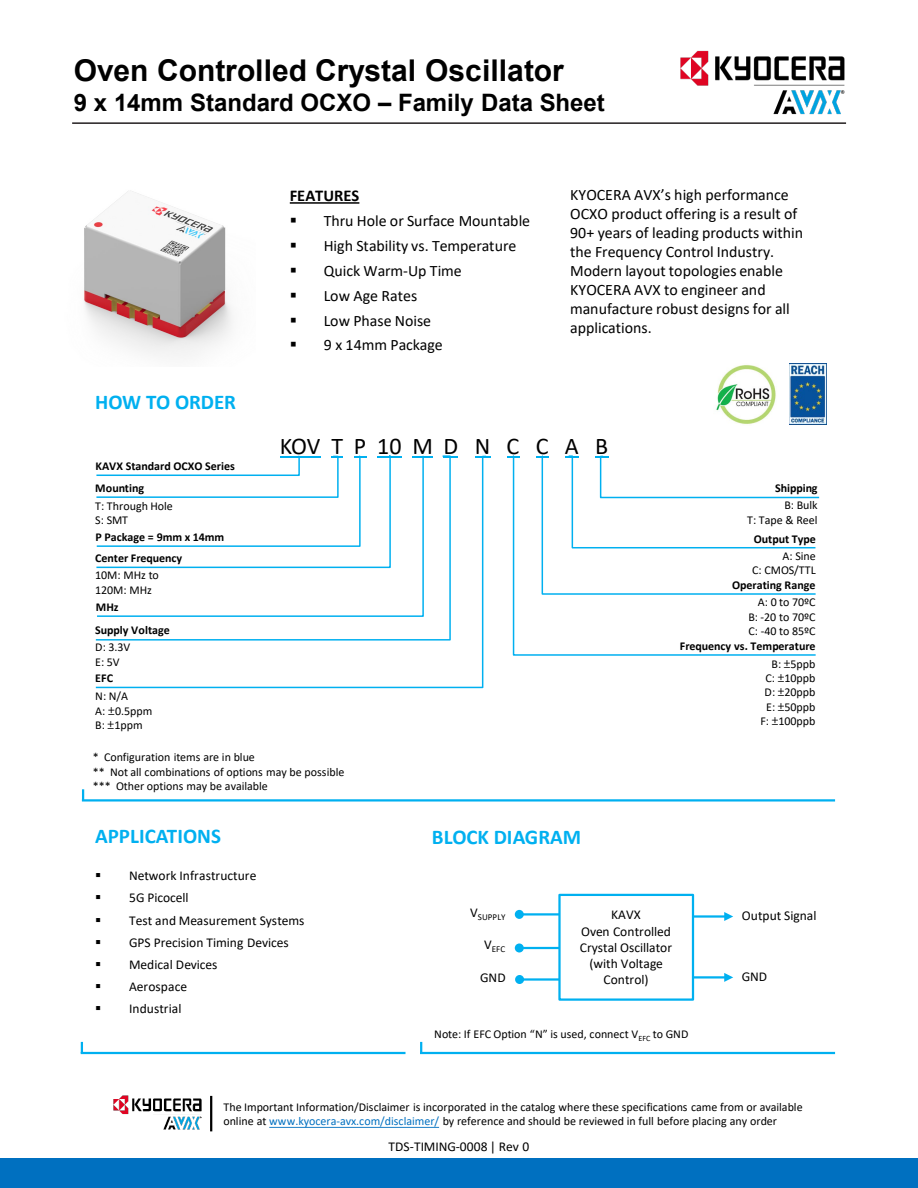
<style>
.page{position:relative;width:918px;height:1188px;background:#fff}
.page>*{position:absolute;margin:0;border:0;box-sizing:border-box;transform-origin:0 0}
.t1{font:700 30px "Arial";color:#000}
.t2{font:700 24px "Arial";letter-spacing:-.005em;color:#000}
.t3{font:24px "Calibri";color:#000}
.t4{font:700 21px "Calibri";letter-spacing:-.005em;color:#00b0f0}
.t5{font:700 16.5px "Calibri";color:#000}
.t6{font:15.9px/18.9px "Calibri";color:#000}
.t7{font:13.5px/16.2px "Calibri";color:#000}
.t8{font:12px/14.4px "Calibri";color:#000}
.t9{font:700 12px "Calibri";letter-spacing:-.005em;color:#000}
.t10{font:9px "Calibri";letter-spacing:.01em;color:#000}
.s1{font-family:"Century Gothic"}
.s2{color:#fff}
.s3{color:#0070c0}
</style>
<div class="page">
<hr style="left:72px;top:122px;width:774px;height:2px;background:#231f20">
<img style="left:113px;top:1095px;width:98px;height:37px">
<hr style="left:210px;top:1096px;width:2px;height:35px;background:#000">
<svg style="left:269px;top:1127px;width:170px;height:1px"></svg>
<div style="left:0;top:1159px;width:918px;height:29px;background:#0070c0"></div>
<img style="left:661px;top:50px;width:186px;height:74px">
<svg style="left:290px;top:202px;width:69px;height:2px"></svg>
<hr style="left:81px;top:1052px;width:325px;height:2px;background:#00b0f0">
<hr style="left:420px;top:1052px;width:415px;height:2px;background:#00b0f0">
<svg style="left:420px;top:1042px;width:2px;height:10px"></svg>
<svg style="left:81px;top:1042px;width:2px;height:10px"></svg>
<img style="left:716px;top:365px;width:60px;height:59px">
<img style="left:789px;top:364px;width:37px;height:60px">
<div style="left:558px;top:894px;width:136px;height:107px;border:2px solid #00b0f0"></div>
<hr style="left:693px;top:915px;width:33px;height:3px;background:#00b0f0">
<svg style="left:724px;top:912px;width:9px;height:9px"></svg>
<hr style="left:693px;top:976px;width:33px;height:3px;background:#00b0f0">
<svg style="left:724px;top:973px;width:9px;height:9px"></svg>
<hr style="left:519px;top:913px;width:41px;height:3px;background:#00b0f0">
<div style="left:515px;top:910px;width:9px;height:9px;background:#00b0f0;border-radius:50%"></div>
<hr style="left:519px;top:947px;width:41px;height:2px;background:#00b0f0">
<div style="left:515px;top:944px;width:9px;height:8px;background:#00b0f0;border-radius:50%"></div>
<hr style="left:520px;top:978px;width:40px;height:3px;background:#00b0f0">
<div style="left:515px;top:975px;width:9px;height:9px;background:#00b0f0;border-radius:50%"></div>
<svg style="left:95px;top:455px;width:393px;height:234px"></svg>
<svg style="left:511px;top:455px;width:305px;height:201px"></svg>
<svg style="left:536px;top:455px;width:284px;height:141px"></svg>
<hr style="left:82px;top:799px;width:753px;height:3px;background:#00b0f0">
<svg style="left:82px;top:789px;width:2px;height:10px"></svg>
<svg style="left:96px;top:455px;width:329px;height:163px"></svg>
<svg style="left:95px;top:455px;width:297px;height:114px"></svg>
<img style="left:84px;top:190px;width:148px;height:166px">
<p class="t1" style="left:74px;top:49px;width:492px">Oven Controlled Crystal Oscillator</p>
<p class="t2" style="left:74px;top:85px;width:532px">9 x 14mm Standard OCXO – Family Data Sheet</p>
<p class="t4" style="left:95px;top:387px;width:142px">HOW TO ORDER</p>
<p class="t9" style="left:95px;top:457px;width:141px">KAVX Standard OCXO Series</p>
<p class="t9" style="left:95px;top:480px;width:50px">Mounting</p>
<p class="t8" style="left:95px;top:498px;width:79px">T: Through Hole</p>
<p class="t8" style="left:95px;top:512px;width:34px">S: SMT</p>
<p class="t9" style="left:95px;top:528px;width:130px">P Package = 9mm x 14mm</p>
<p class="t9" style="left:95px;top:549px;width:88px">Center Frequency</p>
<p class="t8" style="left:95px;top:568px;width:65px">10M: MHz to</p>
<p class="t8" style="left:95px;top:582px;width:58px">120M: MHz</p>
<p class="t9" style="left:96px;top:598px;width:24px">MHz</p>
<p class="t9" style="left:95px;top:621px;width:76px">Supply Voltage</p>
<p class="t8" style="left:95px;top:640px;width:37px">D: 3.3V<br>E: 5V</p>
<p class="t9" style="left:95px;top:670px;width:19px">EFC</p>
<p class="t8" style="left:95px;top:688px;width:58px">N: N/A<br>A: <span class="s1">±</span>0.5ppm</p>
<p class="t8" style="left:95px;top:717px;width:49px">B: <span class="s1">±</span>1ppm</p>
<p class="t5" style="left:290px;top:184px;width:71px">FEATURES</p>
<p class="t6" style="left:290px;top:211px;width:242px">▪ Thru Hole or Surface Mountable</p>
<p class="t6" style="left:290px;top:236px;width:228px">▪ High Stability vs. Temperature</p>
<p class="t6" style="left:290px;top:261px;width:174px">▪ Quick Warm-Up Time</p>
<p class="t6" style="left:290px;top:285px;width:129px">▪ Low Age Rates</p>
<p class="t6" style="left:290px;top:310px;width:143px">▪ Low Phase Noise</p>
<p class="t6" style="left:290px;top:335px;width:155px">▪ 9 x 14mm Package</p>
<p class="t6" style="left:570px;top:185px;width:235px">KYOCERA AVX’s high performance<br>OCXO product offering is a result of<br>90+ years of leading products within the Frequency Control Industry.<br>Modern layout topologies enable<br>KYOCERA AVX to engineer and manufacture robust designs for all applications.</p>
<p class="t3" style="left:280px;top:429px;width:385px">KOV T P 10 M D N C C A B <span class="s2">x b</span></p>
<p class="t9" style="left:775px;top:479px;width:44px">Shipping</p>
<p class="t8" style="left:747px;top:498px;width:72px;text-align:right">B: Bulk<br>T: Tape &amp; Reel</p>
<p class="t9" style="left:754px;top:530px;width:64px">Output Type</p>
<p class="t8" style="left:752px;top:549px;width:65px;text-align:right">A: Sine<br>C: CMOS/TTL</p>
<p class="t9" style="left:732px;top:576px;width:85px">Operating Range</p>
<p class="t8" style="left:758px;top:595px;width:59px">A: 0 to 70ºC</p>
<p class="t8" style="left:748px;top:609px;width:69px">B: -20 to 70ºC<br>C: -40 to 85ºC</p>
<p class="t9" style="left:680px;top:637px;width:137px">Frequency vs. Temperature</p>
<p class="t8" style="left:771px;top:656px;width:46px">B: <span class="s1">±</span>5ppb</p>
<p class="t8" style="left:765px;top:670px;width:52px">C: <span class="s1">±</span>10ppb</p>
<p class="t8" style="left:765px;top:685px;width:53px">D: <span class="s1">±</span>20ppb<br>E: <span class="s1">±</span>50ppb</p>
<p class="t8" style="left:760px;top:714px;width:57px">F: <span class="s1">±</span>100ppb</p>
<p class="t8" style="left:93px;top:750px;width:164px">* Configuration items are in blue</p>
<p class="t8" style="left:93px;top:764px;width:253px">** Not all combinations of options may be possible</p>
<p class="t8" style="left:93px;top:779px;width:177px">*** Other options may be available</p>
<p class="t4" style="left:95px;top:822px;width:127px">APPLICATIONS</p>
<p class="t4" style="left:432px;top:822px;width:151px">BLOCK DIAGRAM</p>
<p class="t7" style="left:95px;top:867px;width:163px">▪ Network Infrastructure</p>
<p class="t7" style="left:95px;top:890px;width:95px">▪ 5G Picocell</p>
<p class="t7" style="left:95px;top:912px;width:211px">▪ Test and Measurement Systems</p>
<p class="t7" style="left:95px;top:934px;width:195px">▪ GPS Precision Timing Devices</p>
<p class="t7" style="left:95px;top:956px;width:124px">▪ Medical Devices</p>
<p class="t7" style="left:95px;top:978px;width:93px">▪ Aerospace</p>
<p class="t7" style="left:95px;top:1001px;width:88px">▪ Industrial</p>
<p class="t10" style="left:470px;top:911px;width:37px"><sup>V</sup>SUPPLY</p>
<p class="t10" style="left:484px;top:943px;width:23px"><sup>V</sup>EFC</p>
<p class="t7" style="left:480px;top:969px;width:27px">GND</p>
<p class="t7" style="left:742px;top:968px;width:27px">GND</p>
<p class="t7" style="left:611px;top:906px;width:31px">KAVX</p>
<p class="t7" style="left:580px;top:923px;width:94px">Oven Controlled<br>Crystal Oscillator</p>
<p class="t7" style="left:589px;top:955px;width:75px;text-align:center">(with Voltage<br>Control)</p>
<p class="t7" style="left:742px;top:907px;width:76px">Output Signal</p>
<p class="t8" style="left:434px;top:1026px;width:256px">Note: If EFC Option “N” is used, connect V<sub>EFC</sub> to GND</p>
<p class="t8" style="left:223px;top:1100px;width:581px">The Important Information/Disclaimer is incorporated in the catalog where these specifications came from or available online at <span class="s3">www.kyocera-avx.com/disclaimer/</span> by reference and should be reviewed in full before placing any order</p>
<p class="t7" style="left:389px;top:1138px;width:142px">TDS-TIMING-0008 | Rev 0</p>
</div>
